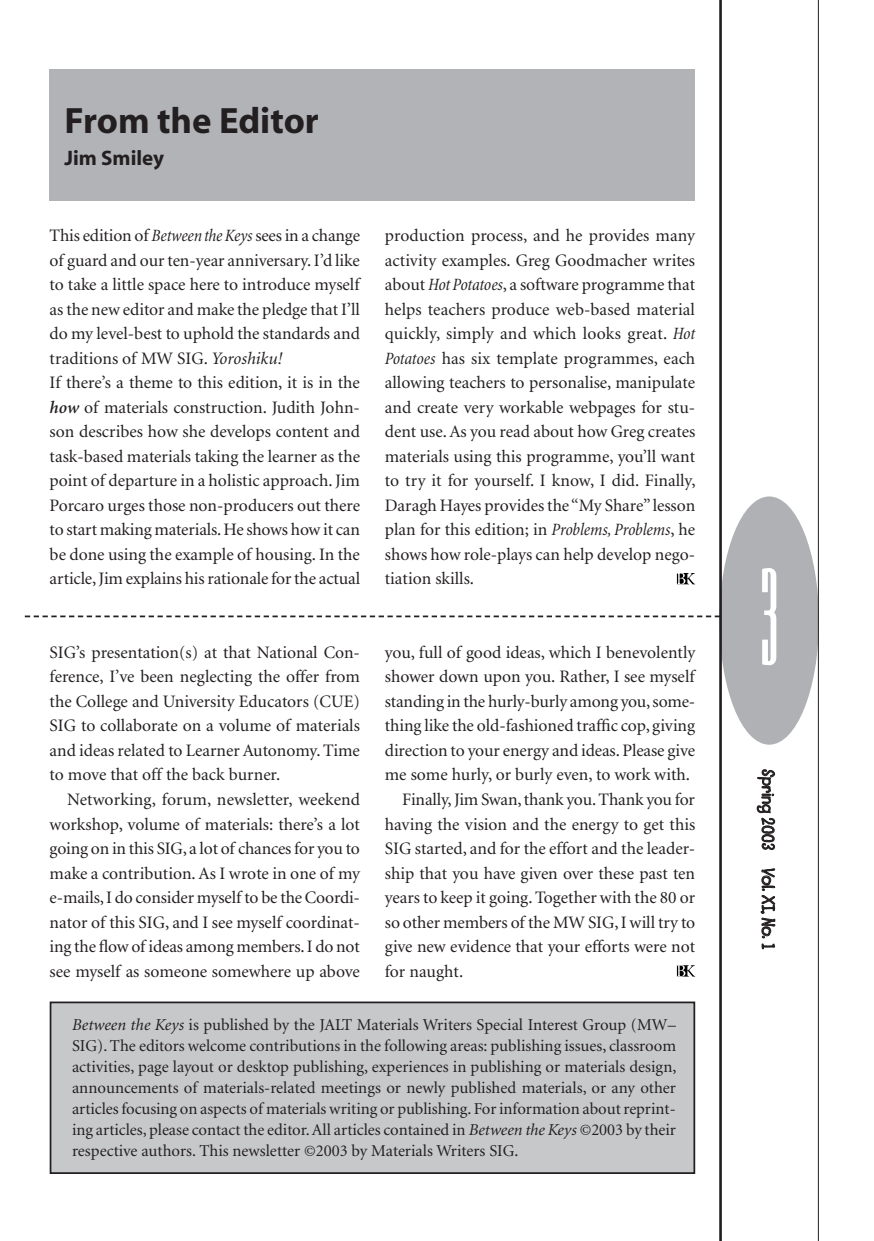
<style>
.page{position:relative;width:874px;height:1241px;background:#fff}
.page>*{position:absolute;margin:0;border:0;box-sizing:border-box;transform-origin:0 0}
.t1{font:126px "STF Chevron";color:#fff;scale:.67 1}
._2a_Headline{font:700 36.75px "Myriad";color:#231f20}
._1d_Author{font:700 21px "Myriad";color:#231f20}
._1a_Body_1st{font:17.5px/24.5px "Minion";color:#231f20;text-align:justify}
._1b_Body_w_Indent{font:17.5px/24.5px "Minion";color:#231f20;text-align:justify}
.t2{font:700 17.5px "Lemonade ICG";color:#231f20}
.Pub_Info_Box{font:16.62px/21px "Minion";color:#231f20;text-align:justify}
.s1{font-style:italic;font-stretch:condensed}
.s2{font-style:italic}
.s3{font-weight:600;font-style:italic}
</style>
<div class="page">
<div style="left:719px;top:496px;width:99px;height:248px;background:#b0b1b5;border-radius:50%"></div>
<hr style="left:718px;top:0;width:3px;height:1240px;background:#231f20">
<hr style="left:817px;top:0;width:1px;height:1240px;background:#231f20">
<svg style="left:756px;top:769px;width:18px;height:80px"></svg>
<svg style="left:760px;top:868px;width:16px;height:69px"></svg>
<svg style="left:761px;top:943px;width:13px;height:6px"></svg>
<svg style="left:762px;top:568px;width:15px;height:98px"></svg>
<div style="left:50px;top:1002px;width:644px;height:170px;background:#c7c8ca"></div>
<div style="left:50px;top:1001px;width:644px;height:172px;border:2px solid #231f20"></div>
<svg style="left:676px;top:965px;width:18px;height:11px"></svg>
<div style="left:50px;top:69px;width:644px;height:132px;background:#b2b3b7"></div>
<svg style="left:676px;top:573px;width:18px;height:11px"></svg>
<svg style="left:25px;top:615px;width:694px;height:2px"></svg>
<p class="_2a_Headline" style="left:64px;top:102px;width:256px">From the Editor</p>
<p class="_1d_Author" style="left:64px;top:147px;width:101px">Jim Smiley</p>
<p class="_1a_Body_1st" style="left:50px;top:224px;width:312px">This edition of <span class="s1">Between the Keys</span> sees in a change of guard and our ten-year anniversary. I’d like to take a little space here to introduce myself as the new editor and make the pledge that I’ll do my level-best to uphold the standards and traditions of MW SIG. <span class="s2">Yoroshiku!</span></p>
<p class="_1a_Body_1st" style="left:50px;top:371px;width:312px">If there’s a theme to this edition, it is in the <span class="s3">how</span> of materials construction. Judith John&shy;son describes how she develops content and task-based materials taking the learner as the point of departure in a holistic approach. Jim Porcaro urges those non-producers out there to start making materials. He shows how it can be done using the example of housing. In the article, Jim explains his rationale for the actual</p>
<p class="_1a_Body_1st" style="left:384px;top:224px;width:312px">production process, and he provides many activity examples. Greg Goodmacher writes about <span class="s1">Hot Potatoes</span>, a software programme that helps teachers produce web-based material quickly, simply and which looks great. <span class="s1">Hot Potatoes</span> has six template programmes, each allowing teachers to personalise, manipulate and create very workable webpages for stu&shy;dent use. As you read about how Greg creates materials using this programme, you’ll want to try it for yourself. I know, I did. Finally, Daragh Hayes provides the “My Share” lesson plan for this edition; in <span class="s1">Problems, Problems</span>, he shows how role-plays can help develop nego&shy;tiation skills.</p>
<p class="_1b_Body_w_Indent" style="left:50px;top:640px;width:312px">SIG’s presentation(s) at that National Con-</p>
<p class="_1b_Body_w_Indent" style="left:384px;top:640px;width:312px">you, full of good ideas, which I benevolently shower down upon you. Rather, I see myself standing in the hurly-burly among you, some&shy;thing like the old-fashioned traffic cop, giving direction to your energy and ideas. Please give me some hurly, or burly even, to work with.</p>
<p class="_1b_Body_w_Indent" style="left:384px;top:787px;width:312px;text-indent:17px">Finally, Jim Swan, thank you. Thank you for having the vision and the energy to get this SIG started, and for the effort and the leader&shy;ship that you have given over these past ten years to keep it going. Together with the 80 or so other members of the MW SIG, I will try to give new evidence that your efforts were not for naught.</p>
<p class="_1b_Body_w_Indent" style="left:50px;top:665px;width:312px">ference, I’ve been neglecting the offer from the College and University Educators (CUE)<br>SIG to collaborate on a volume of materials and ideas related to Learner Autonomy. Time to move that off the back burner.</p>
<p class="_1b_Body_w_Indent" style="left:50px;top:787px;width:312px;text-indent:17px">Networking, forum, newsletter, weekend workshop, volume of materials: there’s a lot going on in this SIG, a lot of chances for you to make a contribution. As I wrote in one of my e-mails, I do consider myself to be the Coordi&shy;nator of this SIG, and I see myself coordinat&shy;ing the flow of ideas among members. I do not see myself as someone somewhere up above</p>
<p class="Pub_Info_Box" style="left:72px;top:1014px;width:605px"><span class="s2">Between the Keys</span> is published by the JALT Materials Writers Special Interest Group (MW– SIG). The editors welcome contributions in the following areas: publishing issues, classroom activities, page layout or desktop publishing, experiences in publishing or materials design, announcements of materials-related meetings or newly published materials, or any other articles focusing on aspects of materials writing or publishing. For information about reprint&shy;ing articles, please contact the editor. All articles contained in <span class="s2">Between the Keys</span> ©2003 by their respective authors. This newsletter ©2003 by Materials Writers SIG.</p>
<h1 class="t1" style="left:760px;top:555px;width:26px">3</h1>
<p class="t2" style="left:778px;top:769px;width:183px;rotate:90deg">Spring 2003 Vol. XI, No. 1</p>
</div>
